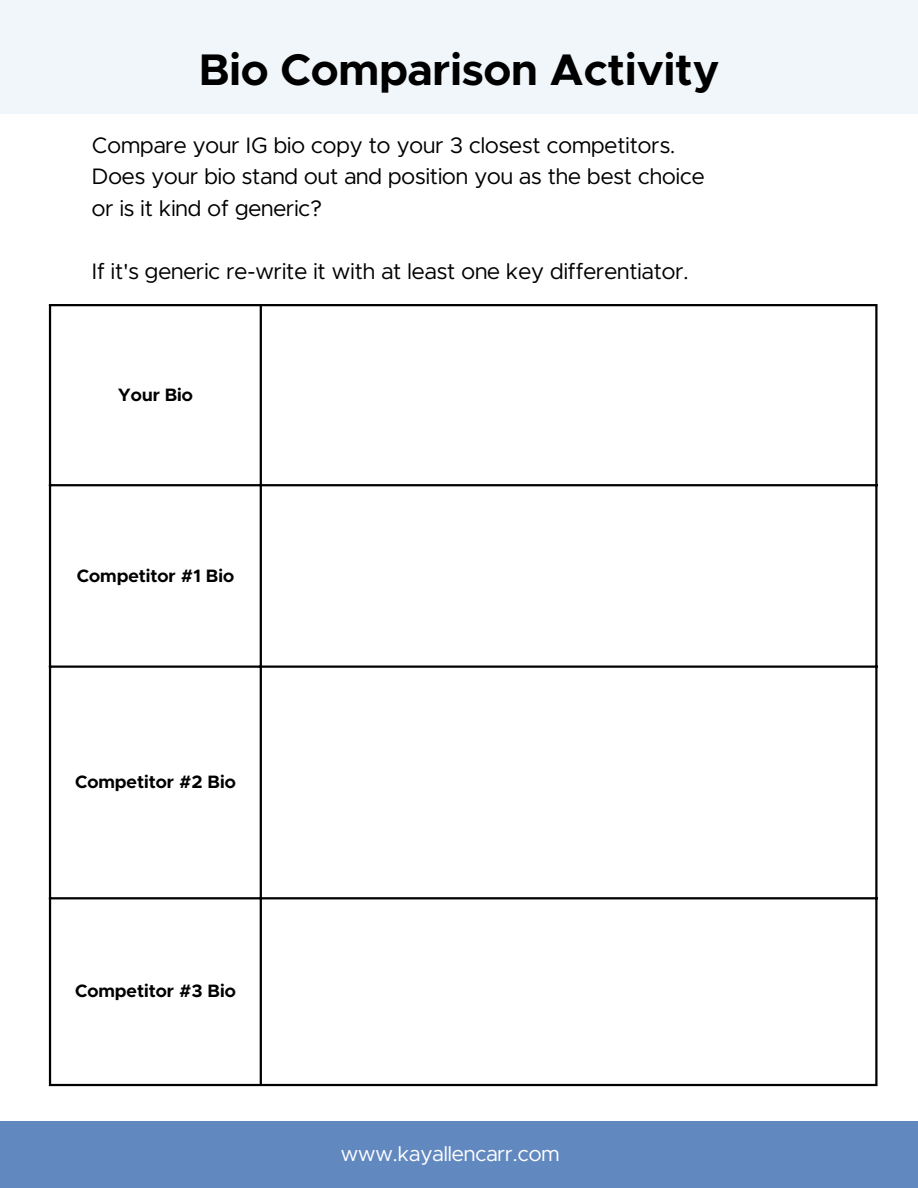
<style>
.page{position:relative;width:918px;height:1188px;background:#fff}
.page>*{position:absolute;margin:0;border:0;box-sizing:border-box;transform-origin:0 0}
.t1{font:700 44.4px "Metropolis";color:#000}
.t2{font:22.5px "Metropolis";color:#000}
.t3{font:21.15px "Metropolis";color:#fff}
.t4{font:700 18px "Metropolis";color:#000}
</style>
<div class="page">
<div style="left:0;top:1121px;width:918px;height:67px;background:#6288c0"></div>
<div style="left:0;top:0;width:918px;height:114px;background:#f0f6f9"></div>
<hr style="left:49px;top:306px;width:2px;height:778px;background:#000">
<hr style="left:260px;top:306px;width:2px;height:778px;background:#000">
<hr style="left:875px;top:306px;width:3px;height:778px;background:#000">
<hr style="left:49px;top:304px;width:829px;height:2px;background:#000">
<hr style="left:49px;top:484px;width:829px;height:2px;background:#000">
<hr style="left:49px;top:666px;width:829px;height:2px;background:#000">
<hr style="left:49px;top:897px;width:829px;height:2px;background:#000">
<hr style="left:49px;top:1084px;width:829px;height:2px;background:#000">
<p class="t1" style="left:199px;top:50px;width:522px">Bio Comparison Activity</p>
<p class="t2" style="left:92px;top:135px;width:585px">Compare your IG bio copy to your 3 closest competitors.</p>
<p class="t2" style="left:92px;top:167px;width:614px">Does your bio stand out and position you as the best choice</p>
<p class="t2" style="left:92px;top:198px;width:232px">or is it kind of generic?</p>
<p class="t2" style="left:92px;top:261px;width:598px">If it's generic re-write it with at least one key differentiator.</p>
<p class="t4" style="left:118px;top:386px;width:77px">Your Bio</p>
<p class="t4" style="left:77px;top:568px;width:159px">Competitor #1 Bio</p>
<p class="t4" style="left:75px;top:774px;width:162px">Competitor #2 Bio</p>
<p class="t4" style="left:75px;top:983px;width:162px">Competitor #3 Bio</p>
<p class="t3" style="left:341px;top:1144px;width:220px">www.kayallencarr.com</p>
</div>
